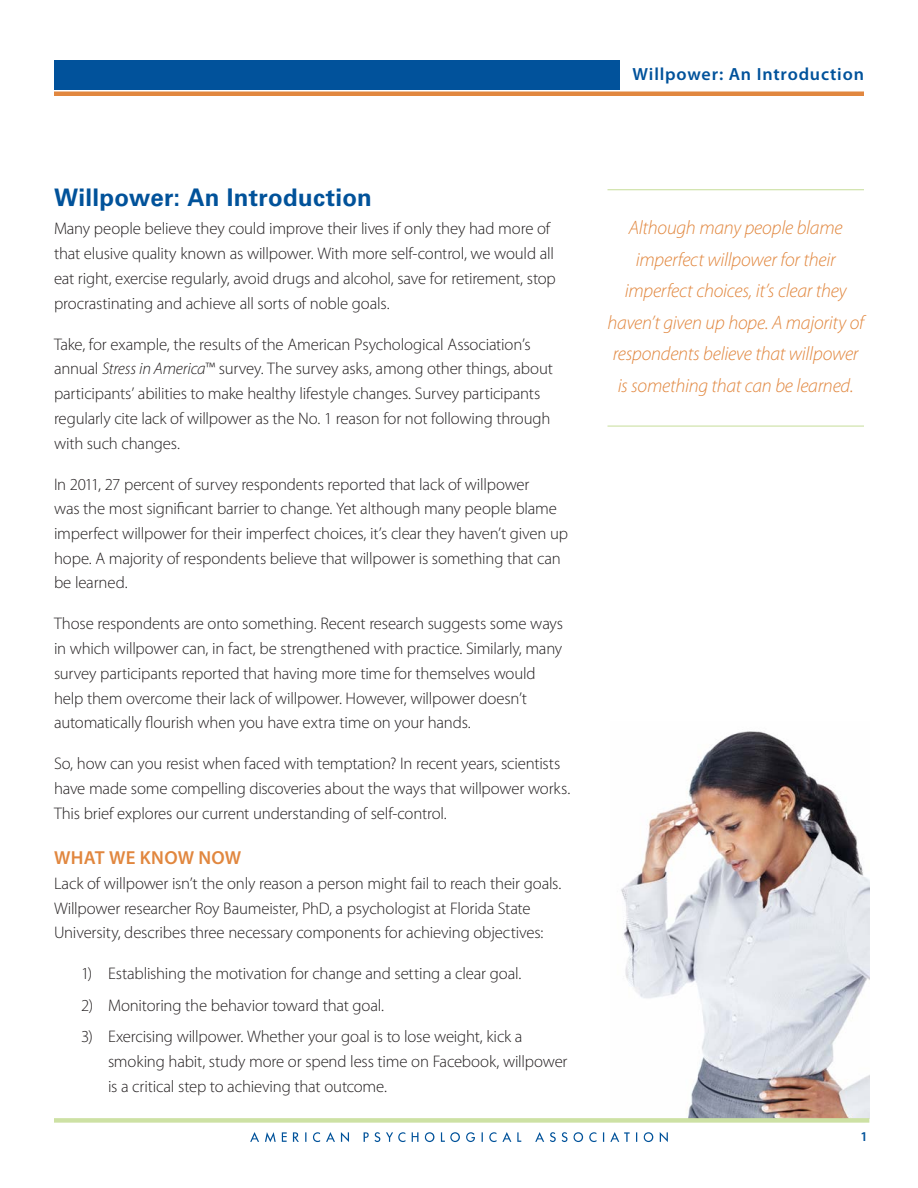
<style>
.page{position:relative;width:918px;height:1188px;background:#fff}
.page>*{position:absolute;margin:0;border:0;box-sizing:border-box;transform-origin:0 0}
.section_headline{font:700 24.3px "Univers LT Std";letter-spacing:.015em;color:#01529a}
.pull_out{font:italic 300 19.5px/31.5px "Myriad Pro";letter-spacing:-.015em;color:#e1873f;text-align:center}
.sub_head{font:600 18.9px "Myriad Pro";letter-spacing:.015em;color:#e1873f}
.t1{font:600 17.7px "Myriad Pro";letter-spacing:.045em;color:#01529b}
.body_copy{font:300 16.8px/24.8px "Myriad Pro";letter-spacing:-.01em;color:#231f20}
.body_copy-2{font:600 13.5px "Myriad Pro";color:#01529a}
.s1{font-style:italic}
</style>
<div class="page">
<hr style="left:54px;top:92px;width:810px;height:4px;background:#e1873f">
<svg style="left:250px;top:1132px;width:418px;height:10px"></svg>
<div style="left:54px;top:60px;width:566px;height:30px;background:#01529b"></div>
<hr style="left:608px;top:189px;width:256px;height:1px;background:#cde1a4">
<hr style="left:608px;top:426px;width:256px;height:1px;background:#cde1a4">
<img style="left:621px;top:731px;width:248px;height:387px">
<div style="left:54px;top:1118px;width:815px;height:5px;background:#cde1a4"></div>
<p class="t1" style="left:632px;top:63px;width:233px">Willpower: An Introduction</p>
<p class="section_headline" style="left:54px;top:184px;width:319px">Willpower: An Introduction</p>
<p class="body_copy" style="left:54px;top:216px;width:503px">Many people believe they could improve their lives if only they had more of that elusive quality known as willpower. With more self-control, we would all eat right, exercise regularly, avoid drugs and alcohol, save for retirement, stop procrastinating and achieve all sorts of noble goals.</p>
<p class="body_copy" style="left:54px;top:331px;width:501px">Take, for example, the results of the American Psychological Association’s annual <span class="s1">Stress in America</span>™ survey. The survey asks, among other things, about participants’ abilities to make healthy lifestyle changes. Survey participants regularly cite lack of willpower as the No. 1 reason for not following through with such changes.</p>
<p class="body_copy" style="left:54px;top:471px;width:515px">In 2011, 27 percent of survey respondents reported that lack of willpower<br>was the most significant barrier to change. Yet although many people blame imperfect willpower for their imperfect choices, it’s clear they haven’t given up hope. A majority of respondents believe that willpower is something that can be learned.</p>
<p class="body_copy" style="left:54px;top:611px;width:511px">Those respondents are onto something. Recent research suggests some ways in which willpower can, in fact, be strengthened with practice. Similarly, many survey participants reported that having more time for themselves would help them overcome their lack of willpower. However, willpower doesn’t automatically flourish when you have extra time on your hands.</p>
<p class="body_copy" style="left:54px;top:751px;width:518px">So, how can you resist when faced with temptation? In recent years, scientists have made some compelling discoveries about the ways that willpower works.<br>This brief explores our current understanding of self-control.</p>
<p class="sub_head" style="left:54px;top:846px;width:189px">WHAT WE KNOW NOW</p>
<p class="body_copy" style="left:54px;top:871px;width:509px">Lack of willpower isn’t the only reason a person might fail to reach their goals.<br>Willpower researcher Roy Baumeister, PhD, a psychologist at Florida State<br>University, describes three necessary components for achieving objectives:</p>
<p class="body_copy" style="left:81px;top:961px;width:442px">1) Establishing the motivation for change and setting a clear goal.</p>
<p class="body_copy" style="left:81px;top:993px;width:305px">2) Monitoring the behavior toward that goal.</p>
<p class="body_copy" style="left:108px;top:1024px;width:461px;text-indent:-27px">3) Exercising willpower. Whether your goal is to lose weight, kick a smoking habit, study more or spend less time on Facebook, willpower is a critical step to achieving that outcome.</p>
<p class="pull_out" style="left:607px;top:212px;width:258px">Although many people blame imperfect willpower for their imperfect choices, it’s clear they haven’t given up hope. A majority of respondents believe that willpower is something that can be learned.</p>
<p class="body_copy-2" style="left:860px;top:1128px;width:9px">1</p>
</div>
